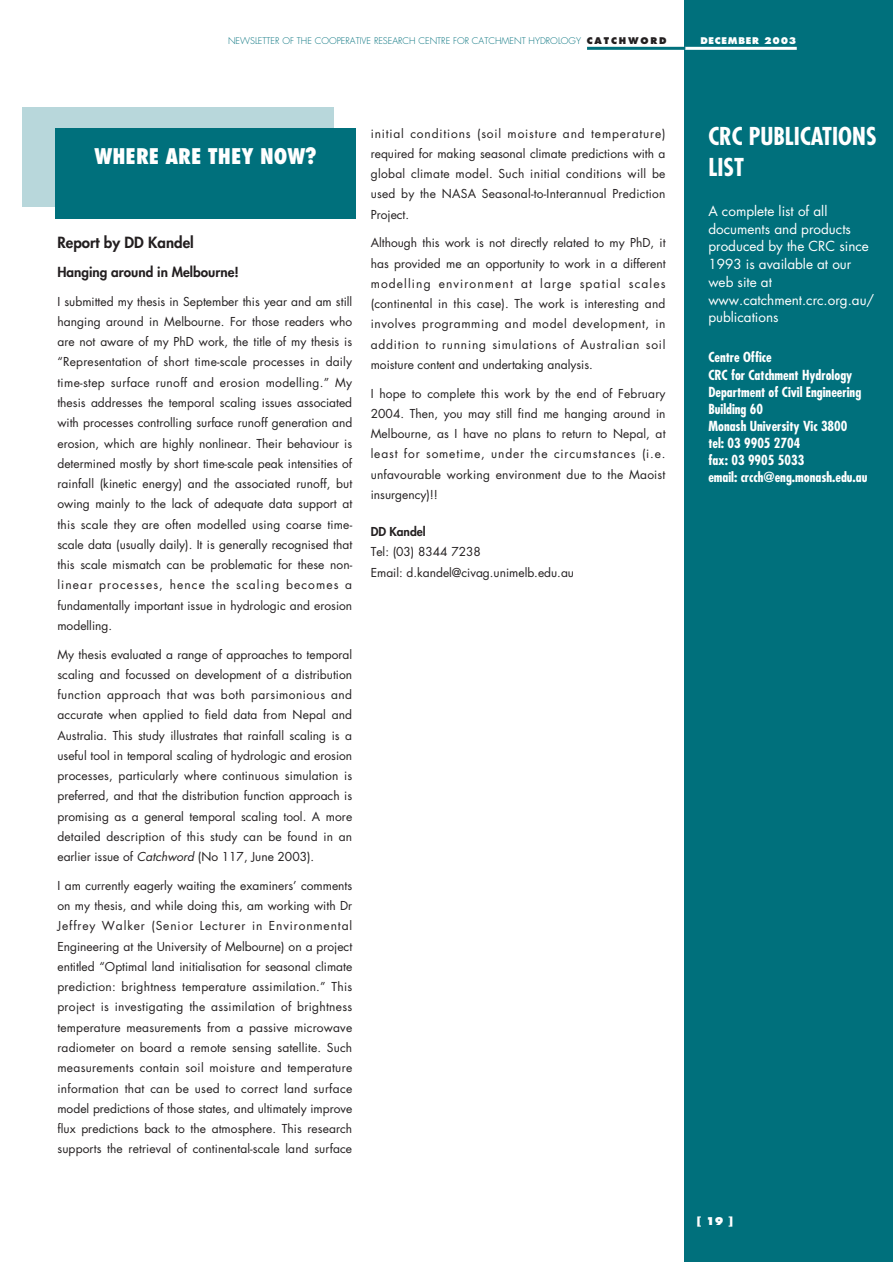
<style>
.page{position:relative;width:893px;height:1262px;background:#fff}
.page>*{position:absolute;margin:0;border:0;box-sizing:border-box;transform-origin:0 0}
.t1{font:700 condensed 24px/30.5px "Futura";color:#fff}
.t2{font:800 condensed 21px "Futura";color:#fff}
.t3{font:800 15px "Futura";color:#231f20}
.t4{font:700 condensed 13.5px/17.1px "Futura";color:#fff}
.t5{font:13.5px/17.7px "Futura";color:#fff}
.t6{font:800 13.5px "Futura";color:#231f20}
.t7{font:12px/20.2px "Futura";color:#231f20;text-align:justify}
.t8{font:800 12px "Futura";letter-spacing:-.005em;color:#231f20}
.t9{font:800 10.5px "Futura";color:#fff}
.t10{font:300 9px "Futura";color:#00707c}
.t11{font:800 9px "Futura";letter-spacing:.085em;color:#fff}
.s1{font-weight:800;color:#231f20}
.s2{font-style:italic}
</style>
<div class="page">
<div style="left:23px;top:107px;width:311px;height:100px;background:#b8d7db"></div>
<div style="left:55px;top:128px;width:301px;height:91px;background:#00707c"></div>
<div style="left:684px;top:0;width:208px;height:1261px;background:#00707c"></div>
<hr style="left:684px;top:47px;width:112px;height:3px;background:#fff">
<hr style="left:587px;top:47px;width:98px;height:3px;background:#00707c">
<p class="t10" style="left:228px;top:36px;width:440px">NEWSLETTER OF THE COOPERATIVE RESEARCH CENTRE FOR CATCHMENT HYDROLOGY <span class="s1">C A T C H W O R D</span></p>
<p class="t11" style="left:700px;top:36px;width:98px">DECEMBER 2003</p>
<h2 class="t2" style="left:95px;top:147px;width:224px">WHERE ARE THEY NOW?</h2>
<p class="t3" style="left:57px;top:235px;width:138px">Report by DD Kandel</p>
<p class="t6" style="left:57px;top:265px;width:183px">Hanging around in Melbourne!</p>
<p class="t7" style="left:57px;top:292px;width:296px">I submitted my thesis in September this year and am still hanging around in Melbourne. For those readers who are not aware of my PhD work, the title of my thesis is “Representation of short time-scale processes in daily time-step surface runoff and erosion modelling.” My thesis addresses the temporal scaling issues associated with processes controlling surface runoff generation and erosion, which are highly nonlinear. Their behaviour is determined mostly by short time-scale peak intensities of rainfall (kinetic energy) and the associated runoff, but owing mainly to the lack of adequate data support at this scale they are often modelled using coarse time&shy;scale data (usually daily). It is generally recognised that this scale mismatch can be problematic for these non&shy;linear processes, hence the scaling becomes a fundamentally important issue in hydrologic and erosion modelling.</p>
<p class="t7" style="left:57px;top:645px;width:296px">My thesis evaluated a range of approaches to temporal scaling and focussed on development of a distribution function approach that was both parsimonious and accurate when applied to field data from Nepal and Australia. This study illustrates that rainfall scaling is a useful tool in temporal scaling of hydrologic and erosion processes, particularly where continuous simulation is preferred, and that the distribution function approach is promising as a general temporal scaling tool. A more detailed description of this study can be found in an earlier issue of <span class="s2">Catchword</span> (No 117, June 2003).</p>
<p class="t7" style="left:57px;top:876px;width:296px">I am currently eagerly waiting the examiners’ comments on my thesis, and while doing this, am working with Dr Jeffrey Walker (Senior Lecturer in Environmental Engineering at the University of Melbourne) on a project entitled “Optimal land initialisation for seasonal climate prediction: brightness temperature assimilation.” This project is investigating the assimilation of brightness temperature measurements from a passive microwave radiometer on board a remote sensing satellite. Such measurements contain soil moisture and temperature information that can be used to correct land surface model predictions of those states, and ultimately improve flux predictions back to the atmosphere. This research supports the retrieval of continental-scale land surface</p>
<p class="t7" style="left:371px;top:124px;width:296px">initial conditions (soil moisture and temperature) required for making seasonal climate predictions with a global climate model. Such initial conditions will be used by the NASA Seasonal-to-Interannual Prediction Project.</p>
<p class="t7" style="left:371px;top:234px;width:296px">Although this work is not directly related to my PhD, it has provided me an opportunity to work in a different modelling environment at large spatial scales (continental in this case). The work is interesting and involves programming and model development, in addition to running simulations of Australian soil moisture content and undertaking analysis.</p>
<p class="t7" style="left:371px;top:384px;width:296px">I hope to complete this work by the end of February 2004. Then, you may still find me hanging around in Melbourne, as I have no plans to return to Nepal, at least for sometime, under the circumstances (i.e. unfavourable working environment due to the Maoist insurgency)!!</p>
<p class="t8" style="left:371px;top:526px;width:56px">DD Kandel</p>
<p class="t7" style="left:371px;top:543px;width:205px">Tel: (03) 8344 7238<br>Email: d.kandel@civag.unimelb.edu.au</p>
<h1 class="t1" style="left:708px;top:124px;width:170px">CRC PUBLICATIONS<br>LIST</h1>
<p class="t5" style="left:708px;top:203px;width:167px">A complete list of all documents and products produced by the CRC since<br>1993 is available at our web site at www.catchment.crc.org.au/ publications</p>
<p class="t4" style="left:708px;top:350px;width:160px">Centre Office<br>CRC for Catchment Hydrology<br>Department of Civil Engineering<br>Building 60<br>Monash University Vic 3800<br>tel: 03 9905 2704<br>fax: 03 9905 5033<br>email: crcch@eng.monash.edu.au</p>
<p class="t9" style="left:697px;top:1216px;width:38px">[ 19 ]</p>
</div>
